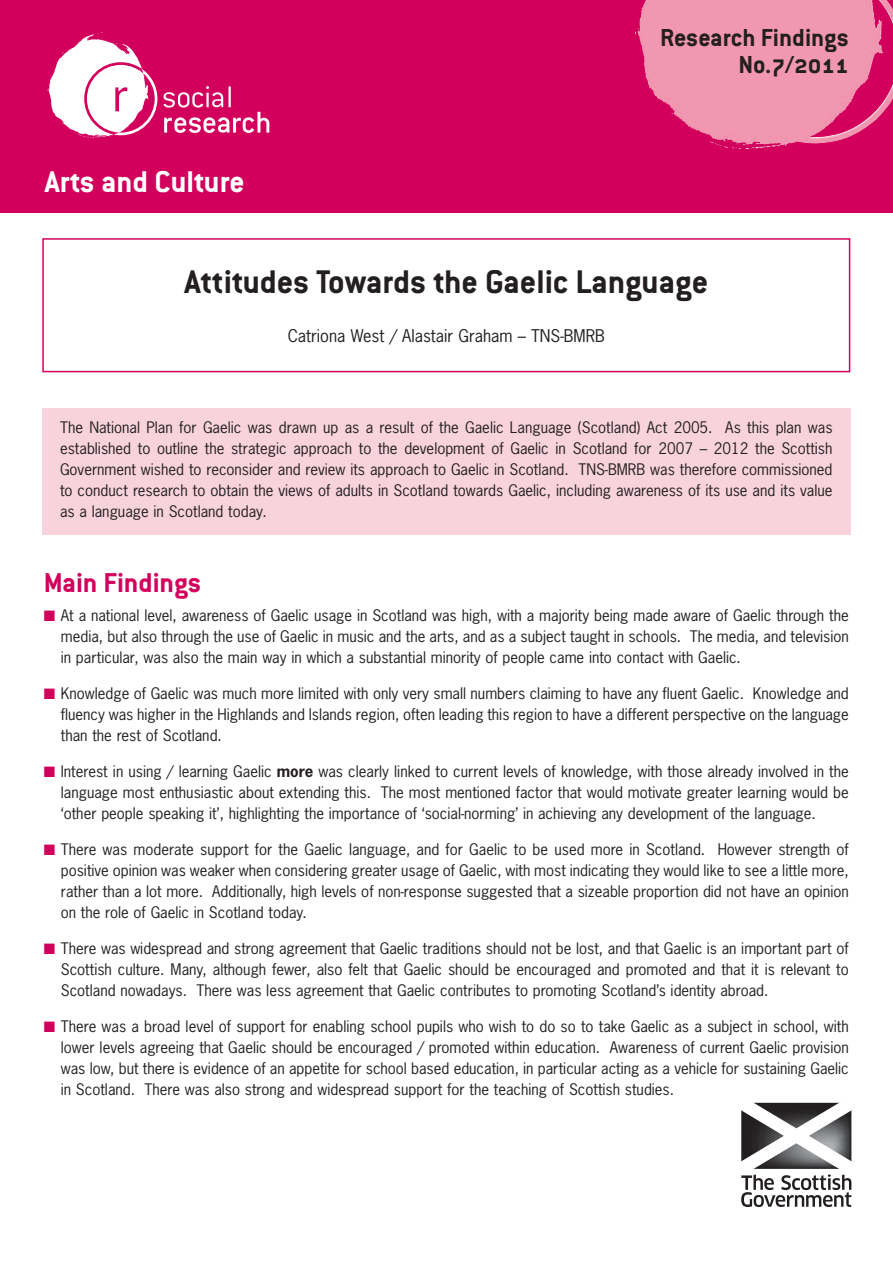
<style>
.page{position:relative;width:893px;height:1263px;background:#fff}
.page>*{position:absolute;margin:0;border:0;box-sizing:border-box;transform-origin:0 0}
.t1{font:700 36px "Conduit OSITC";color:#231f20}
.t2{font:700 33px "Conduit OSITC";color:#fff}
.t3{font:700 30px "Conduit OSITC";color:#d2005c}
.t4{font:700 27px/27px "Conduit OSITC";color:#231f20;text-align:right}
.t5{font:16.5px "News Gothic";color:#231f20}
.t6{font:15px/21px "News Gothic";color:#231f20;text-align:justify}
.s1{color:#d2005c}
.s2{font-weight:700}
</style>
<div class="page">
<div style="left:42px;top:238px;width:808px;height:134px;border:2px solid #d2005c"></div>
<svg style="left:741px;top:1102px;width:111px;height:105px"></svg>
<div style="left:0;top:0;width:892px;height:213px;background:#d2005c"></div>
<svg style="left:47px;top:32px;width:110px;height:106px"></svg>
<svg style="left:164px;top:86px;width:105px;height:47px"></svg>
<img style="left:637px;top:0;width:255px;height:149px">
<div style="left:42px;top:408px;width:808px;height:126px;background:#f8d3dd"></div>
<h2 class="t2" style="left:45px;top:171px;width:201px">Arts and Culture</h2>
<h3 class="t4" style="left:660px;top:27px;width:190px">Research Findings<br>No.7/2011</h3>
<h1 class="t1" style="left:184px;top:270px;width:525px">Attitudes Towards the Gaelic Language</h1>
<p class="t5" style="left:288px;top:329px;width:319px">Catriona West / Alastair Graham – TNS-BMRB</p>
<p class="t6" style="left:60px;top:418px;width:774px">The National Plan for Gaelic was drawn up as a result of the Gaelic Language (Scotland) Act 2005. As this plan was established to outline the strategic approach to the development of Gaelic in Scotland for 2007 – 2012 the Scottish Government wished to reconsider and review its approach to Gaelic in Scotland. TNS-BMRB was therefore commissioned to conduct research to obtain the views of adults in Scotland towards Gaelic, including awareness of its use and its value as a language in Scotland today.</p>
<h3 class="t3" style="left:44px;top:573px;width:159px">Main Findings</h3>
<p class="t6" style="left:61px;top:607px;width:789px;text-indent:-17px"><span class="s1">■</span> At a national level, awareness of Gaelic usage in Scotland was high, with a majority being made aware of Gaelic through the media, but also through the use of Gaelic in music and the arts, and as a subject taught in schools. The media, and television in particular, was also the main way in which a substantial minority of people came into contact with Gaelic.</p>
<p class="t6" style="left:61px;top:684px;width:789px;text-indent:-17px"><span class="s1">■</span> Knowledge of Gaelic was much more limited with only very small numbers claiming to have any fluent Gaelic. Knowledge and fluency was higher in the Highlands and Islands region, often leading this region to have a different perspective on the language than the rest of Scotland.</p>
<p class="t6" style="left:61px;top:762px;width:789px;text-indent:-17px"><span class="s1">■</span> Interest in using / learning Gaelic <span class="s2">more</span> was clearly linked to current levels of knowledge, with those already involved in the language most enthusiastic about extending this. The most mentioned factor that would motivate greater learning would be ‘other people speaking it’, highlighting the importance of ‘social-norming’ in achieving any development of the language.</p>
<p class="t6" style="left:61px;top:840px;width:789px;text-indent:-17px"><span class="s1">■</span> There was moderate support for the Gaelic language, and for Gaelic to be used more in Scotland. However strength of positive opinion was weaker when considering greater usage of Gaelic, with most indicating they would like to see a little more, rather than a lot more. Additionally, high levels of non-response suggested that a sizeable proportion did not have an opinion on the role of Gaelic in Scotland today.</p>
<p class="t6" style="left:61px;top:939px;width:789px;text-indent:-17px"><span class="s1">■</span> There was widespread and strong agreement that Gaelic traditions should not be lost, and that Gaelic is an important part of Scottish culture. Many, although fewer, also felt that Gaelic should be encouraged and promoted and that it is relevant to Scotland nowadays. There was less agreement that Gaelic contributes to promoting Scotland’s identity abroad.</p>
<p class="t6" style="left:61px;top:1017px;width:789px;text-indent:-17px"><span class="s1">■</span> There was a broad level of support for enabling school pupils who wish to do so to take Gaelic as a subject in school, with lower levels agreeing that Gaelic should be encouraged / promoted within education. Awareness of current Gaelic provision was low, but there is evidence of an appetite for school based education, in particular acting as a vehicle for sustaining Gaelic in Scotland. There was also strong and widespread support for the teaching of Scottish studies.</p>
</div>
